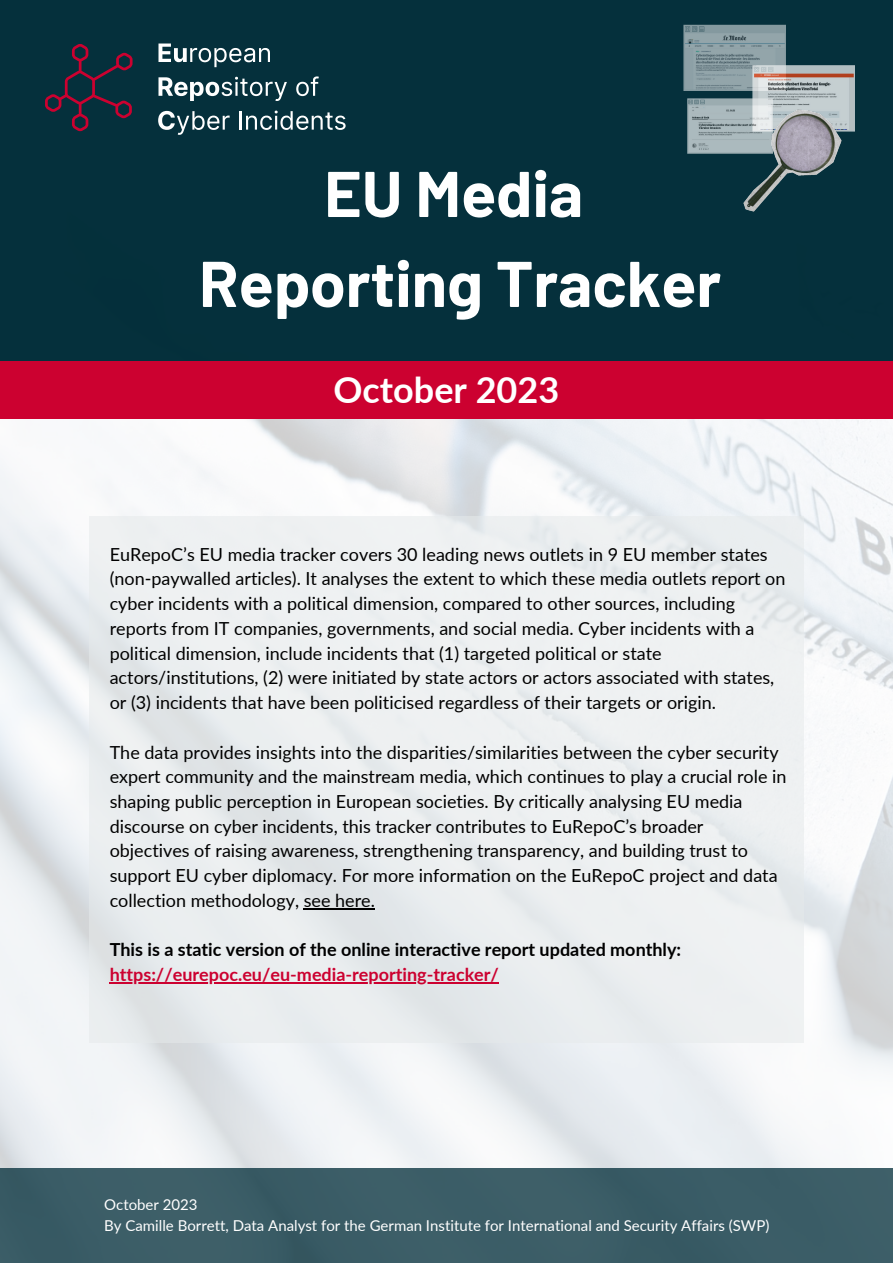
<style>
.page{position:relative;width:893px;height:1264px;background:#fff}
.page>*{position:absolute;margin:0;border:0;box-sizing:border-box;transform-origin:0 0}
.t1{font:700 64.5px "Barlow";color:#fff}
.t2{font:700 36px "Lato";color:#fff}
.t3{font:18px/24.8px "Lato";color:#000}
.t4{font:700 18px "Lato";color:#000}
.t5{font:700 18px "Lato";color:#cc0130}
.t6{font:15px "Lato";color:#fff}
</style>
<div class="page">
<img style="left:0;top:419px;width:892px;height:748px">
<div style="left:0;top:0;width:892px;height:390px;background:#002c38"></div>
<svg style="left:683px;top:25px;width:172px;height:66px"></svg>
<svg style="left:45px;top:44px;width:87px;height:87px"></svg>
<svg style="left:158px;top:43px;width:112px;height:24px"></svg>
<svg style="left:158px;top:77px;width:129px;height:24px"></svg>
<svg style="left:296px;top:76px;width:23px;height:20px"></svg>
<svg style="left:158px;top:111px;width:71px;height:24px"></svg>
<hr style="left:239px;top:111px;width:3px;height:19px;background:#fff">
<svg style="left:246px;top:111px;width:99px;height:19px"></svg>
<div style="left:0;top:361px;width:892px;height:58px;background:#cc0130"></div>
<div style="left:89px;top:516px;width:714px;height:526px;background:linear-gradient(to right,#e8ebed,#edf0f1)"></div>
<div style="left:0;top:1167px;width:892px;height:95px;background:#3b5d67"></div>
<img style="left:684px;top:89px;width:171px;height:123px">
<hr style="left:304px;top:908px;width:71px;height:1px;background:#000">
<hr style="left:110px;top:982px;width:389px;height:1px;background:#cc0130">
<p class="t1" style="left:324px;top:152px;width:260px">EU Media</p>
<p class="t1" style="left:199px;top:242px;width:523px">Reporting Tracker</p>
<p class="t2" style="left:333px;top:367px;width:227px">October 2023</p>
<p class="t3" style="left:110px;top:541px;width:677px">EuRepoC’s EU media tracker covers 30 leading news outlets in 9 EU member states (non-paywalled articles). It analyses the extent to which these media outlets report on cyber incidents with a political dimension, compared to other sources, including reports from IT companies, governments, and social media. Cyber incidents with a political dimension, include incidents that (1) targeted political or state actors/institutions, (2) were initiated by state actors or actors associated with states, or (3) incidents that have been politicised regardless of their targets or origin.</p>
<p class="t3" style="left:110px;top:739px;width:678px">The data provides insights into the disparities/similarities between the cyber security expert community and the mainstream media, which continues to play a crucial role in shaping public perception in European societies. By critically analysing EU media discourse on cyber incidents, this tracker contributes to EuRepoC’s broader objectives of raising awareness, strengthening transparency, and building trust to support EU cyber diplomacy. For more information on the EuRepoC project and data collection methodology, see here.</p>
<p class="t4" style="left:110px;top:938px;width:573px">This is a static version of the online interactive report updated monthly:</p>
<p class="t5" style="left:110px;top:963px;width:391px">https://eurepoc.eu/eu-media-reporting-tracker/</p>
<p class="t6" style="left:104px;top:1195px;width:95px">October 2023</p>
<p class="t6" style="left:104px;top:1215px;width:666px">By Camille Borrett, Data Analyst for the German Institute for International and Security Affairs (SWP)</p>
</div>
